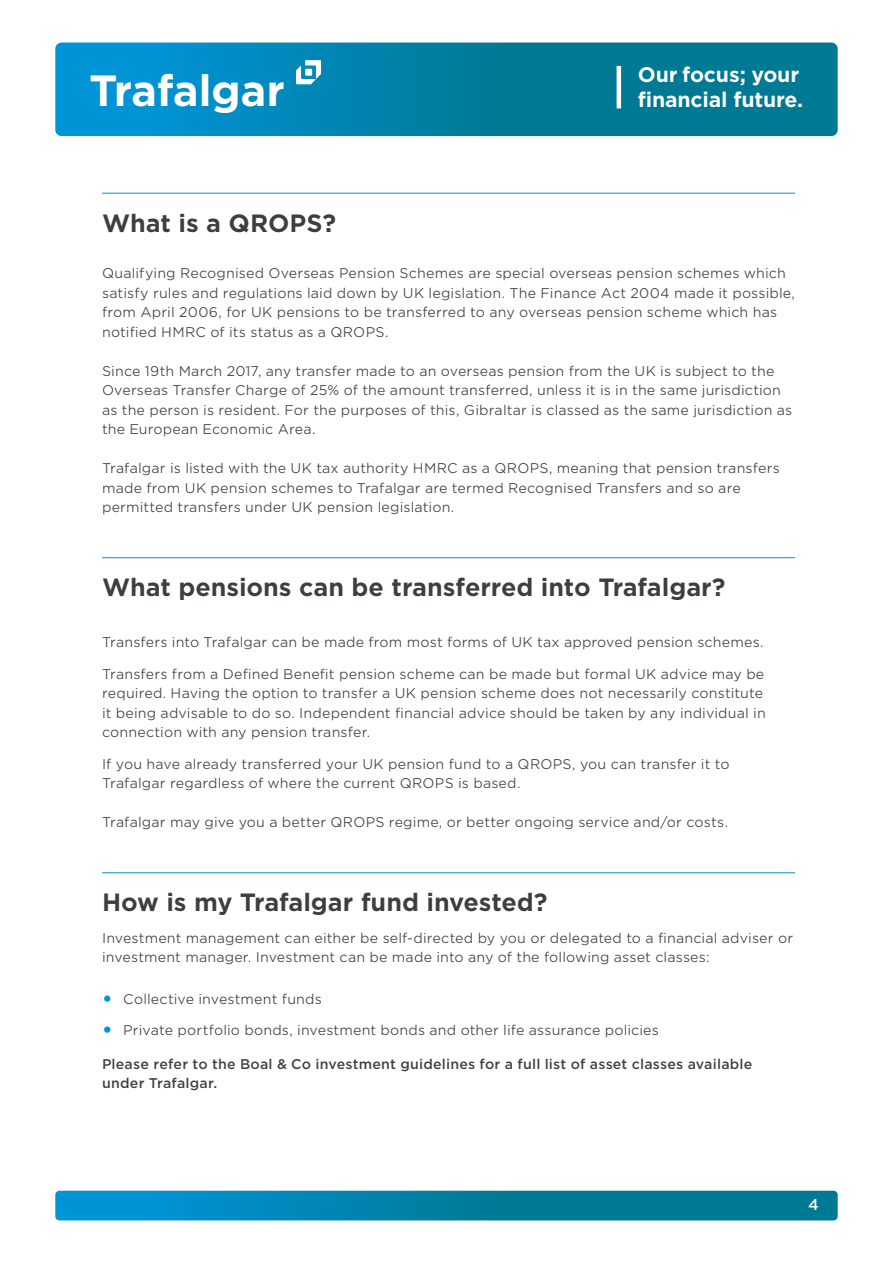
<style>
.page{position:relative;width:893px;height:1263px;background:#fff}
.page>*{position:absolute;margin:0;border:0;box-sizing:border-box;transform-origin:0 0}
.t1{font:700 42px "Gotham S Sm";letter-spacing:-.015em;color:#fff}
.t2{font:700 24px "Gotham S Sm";letter-spacing:-.005em;color:#3b403c}
.t3{font:700 20.25px "Gotham S Sm";letter-spacing:-.01em;color:#fff}
.t4{font:500 15px "Gotham S Sm";color:#fff}
.t5{font:300 13.5px/19.5px "Gotham S Sm";letter-spacing:.01em;color:#3b403c}
.t6{font:500 13.5px/19.5px "Gotham S Sm";letter-spacing:.015em;color:#3b403c}
.s1{font-family:"Gotham";font-weight:700;font-size:21px;color:#0093d6}
</style>
<div class="page">
<svg style="left:55px;top:1191px;width:783px;height:29px;background:#0082aa"></svg>
<svg style="left:55px;top:43px;width:783px;height:93px;background:#0082aa"></svg>
<hr style="left:617px;top:66px;width:4px;height:42px;background:#fff">
<svg style="left:296px;top:60px;width:25px;height:24px"></svg>
<hr style="left:102px;top:193px;width:693px;height:1px;background:#0093d6">
<hr style="left:102px;top:557px;width:693px;height:1px;background:#0093d6">
<hr style="left:102px;top:872px;width:693px;height:1px;background:#0093d6">
<h1 class="t1" style="left:89px;top:62px;width:197px">Trafalgar</h1>
<h3 class="t3" style="left:638px;top:61px;width:163px">Our focus; your</h3>
<h3 class="t3" style="left:638px;top:85px;width:167px">financial future.</h3>
<h2 class="t2" style="left:102px;top:206px;width:236px">What is a QROPS?</h2>
<p class="t5" style="left:102px;top:263px;width:694px">Qualifying Recognised Overseas Pension Schemes are special overseas pension schemes which satisfy rules and regulations laid down by UK legislation. The Finance Act 2004 made it possible, from April 2006, for UK pensions to be transferred to any overseas pension scheme which has notified HMRC of its status as a QROPS.</p>
<p class="t5" style="left:102px;top:361px;width:692px">Since 19th March 2017, any transfer made to an overseas pension from the UK is subject to the Overseas Transfer Charge of 25% of the amount transferred, unless it is in the same jurisdiction as the person is resident. For the purposes of this, Gibraltar is classed as the same jurisdiction as the European Economic Area.</p>
<p class="t5" style="left:102px;top:458px;width:679px">Trafalgar is listed with the UK tax authority HMRC as a QROPS, meaning that pension transfers made from UK pension schemes to Trafalgar are termed Recognised Transfers and so are permitted transfers under UK pension legislation.</p>
<h2 class="t2" style="left:102px;top:571px;width:625px">What pensions can be transferred into Trafalgar?</h2>
<p class="t5" style="left:102px;top:632px;width:663px">Transfers into Trafalgar can be made from most forms of UK tax approved pension schemes.</p>
<p class="t5" style="left:102px;top:664px;width:665px">Transfers from a Defined Benefit pension scheme can be made but formal UK advice may be required. Having the option to transfer a UK pension scheme does not necessarily constitute it being advisable to do so. Independent financial advice should be taken by any individual in connection with any pension transfer.</p>
<p class="t5" style="left:102px;top:754px;width:629px">If you have already transferred your UK pension fund to a QROPS, you can transfer it to<br>Trafalgar regardless of where the current QROPS is based.</p>
<p class="t5" style="left:102px;top:812px;width:628px">Trafalgar may give you a better QROPS regime, or better ongoing service and/or costs.</p>
<h2 class="t2" style="left:102px;top:886px;width:447px">How is my Trafalgar fund invested?</h2>
<p class="t5" style="left:102px;top:928px;width:693px">Investment management can either be self-directed by you or delegated to a financial adviser or investment manager. Investment can be made into any of the following asset classes:</p>
<p class="t5" style="left:102px;top:988px;width:221px"><span class="s1">•</span> Collective investment funds</p>
<p class="t5" style="left:102px;top:1020px;width:558px"><span class="s1">•</span> Private portfolio bonds, investment bonds and other life assurance policies</p>
<p class="t6" style="left:102px;top:1054px;width:652px">Please refer to the Boal &amp; Co investment guidelines for a full list of asset classes available under Trafalgar.</p>
<p class="t4" style="left:808px;top:1194px;width:12px">4</p>
</div>
